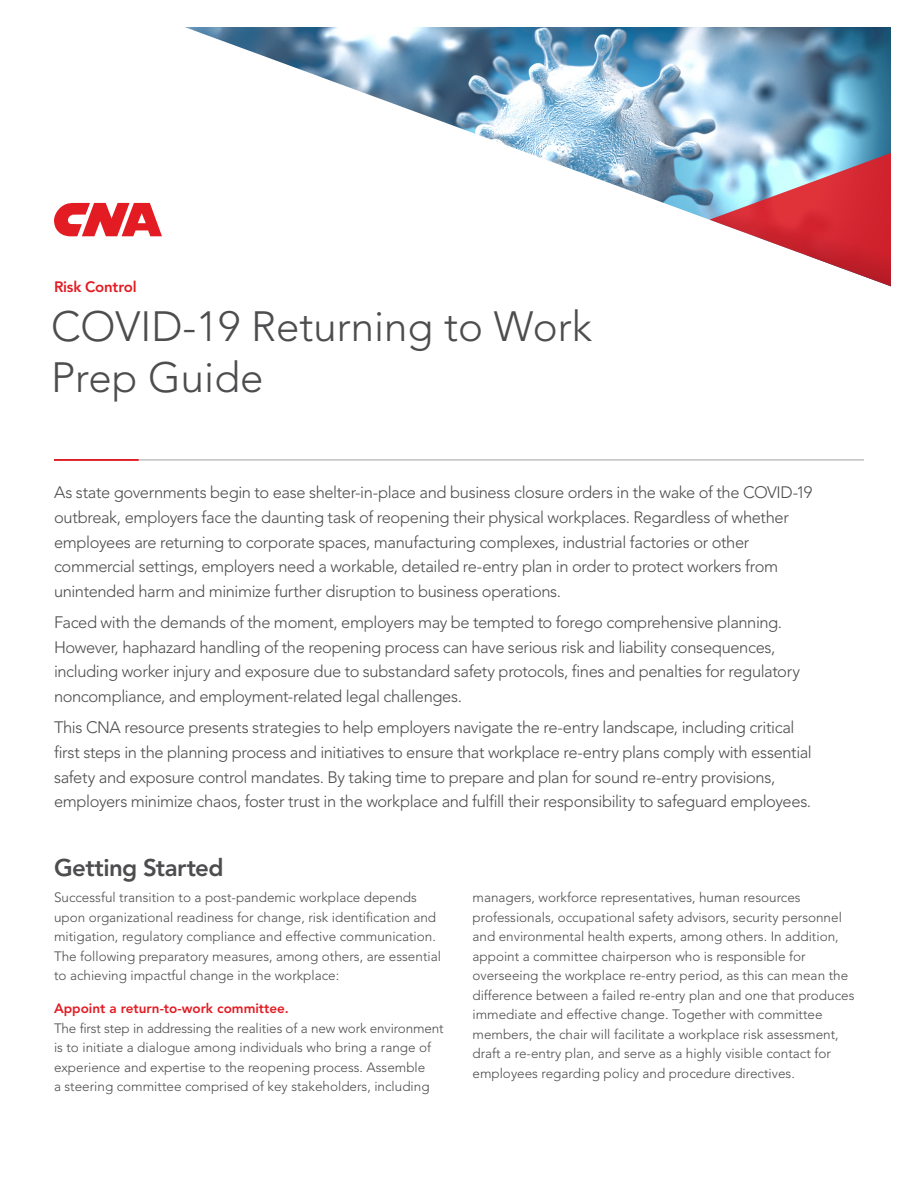
<style>
.page{position:relative;width:918px;height:1188px;background:#fff}
.page>*{position:absolute;margin:0;border:0;box-sizing:border-box;transform-origin:0 0}
.t1{font:300 42px/51px "Avenir LT Std";color:#4d4d4f}
.t2{font:800 24px "Avenir LT Std";letter-spacing:-.025em;color:#4d4d4f}
.t3{font:300 16.5px/24.6px "Avenir LT Std";letter-spacing:-.025em;color:#4d4d4f}
.t4{font:800 15px "Avenir LT Std";letter-spacing:-.015em;color:#e31b23}
.t5{font:300 13.5px/19.5px "Avenir LT Std";color:#4d4d4f}
.t6{font:800 13.5px "Avenir LT Std";color:#e31b23}
</style>
<div class="page">
<img style="left:185px;top:27px;width:706px;height:193px">
<svg style="left:710px;top:153px;width:181px;height:133px"></svg>
<svg style="left:54px;top:203px;width:108px;height:33px"></svg>
<hr style="left:54px;top:460px;width:810px;height:1px;background:#9fa1a4">
<hr style="left:54px;top:459px;width:85px;height:2px;background:#e31b23">
<p class="t4" style="left:54px;top:278px;width:84px">Risk Control</p>
<h1 class="t1" style="left:51px;top:301px;width:542px">COVID-19 Returning to Work<br>Prep Guide</h1>
<p class="t3" style="left:54px;top:481px;width:760px">As state governments begin to ease shelter-in-place and business closure orders in the wake of the COVID-19 outbreak, employers face the daunting task of reopening their physical workplaces. Regardless of whether employees are returning to corporate spaces, manufacturing complexes, industrial factories or other commercial settings, employers need a workable, detailed re-entry plan in order to protect workers from unintended harm and minimize further disruption to business operations.</p>
<p class="t3" style="left:54px;top:610px;width:748px">Faced with the demands of the moment, employers may be tempted to forego comprehensive planning.<br>However, haphazard handling of the reopening process can have serious risk and liability consequences, including worker injury and exposure due to substandard safety protocols, fines and penalties for regulatory noncompliance, and employment-related legal challenges.</p>
<p class="t3" style="left:54px;top:715px;width:759px">This CNA resource presents strategies to help employers navigate the re-entry landscape, including critical first steps in the planning process and initiatives to ensure that workplace re-entry plans comply with essential safety and exposure control mandates. By taking time to prepare and plan for sound re-entry provisions, employers minimize chaos, foster trust in the workplace and fulfill their responsibility to safeguard employees.</p>
<h2 class="t2" style="left:54px;top:853px;width:171px">Getting Started</h2>
<p class="t5" style="left:54px;top:888px;width:388px">Successful transition to a post-pandemic workplace depends upon organizational readiness for change, risk identification and mitigation, regulatory compliance and effective communication.<br>The following preparatory measures, among others, are essential to achieving impactful change in the workplace:</p>
<p class="t6" style="left:54px;top:1000px;width:236px">Appoint a return-to-work committee.</p>
<p class="t5" style="left:54px;top:1018px;width:391px">The first step in addressing the realities of a new work environment is to initiate a dialogue among individuals who bring a range of experience and expertise to the reopening process. Assemble<br>a steering committee comprised of key stakeholders, including</p>
<p class="t5" style="left:472px;top:888px;width:383px">managers, workforce representatives, human resources professionals, occupational safety advisors, security personnel and environmental health experts, among others. In addition, appoint a committee chairperson who is responsible for overseeing the workplace re-entry period, as this can mean the difference between a failed re-entry plan and one that produces immediate and effective change. Together with committee members, the chair will facilitate a workplace risk assessment, draft a re-entry plan, and serve as a highly visible contact for employees regarding policy and procedure directives.</p>
</div>
